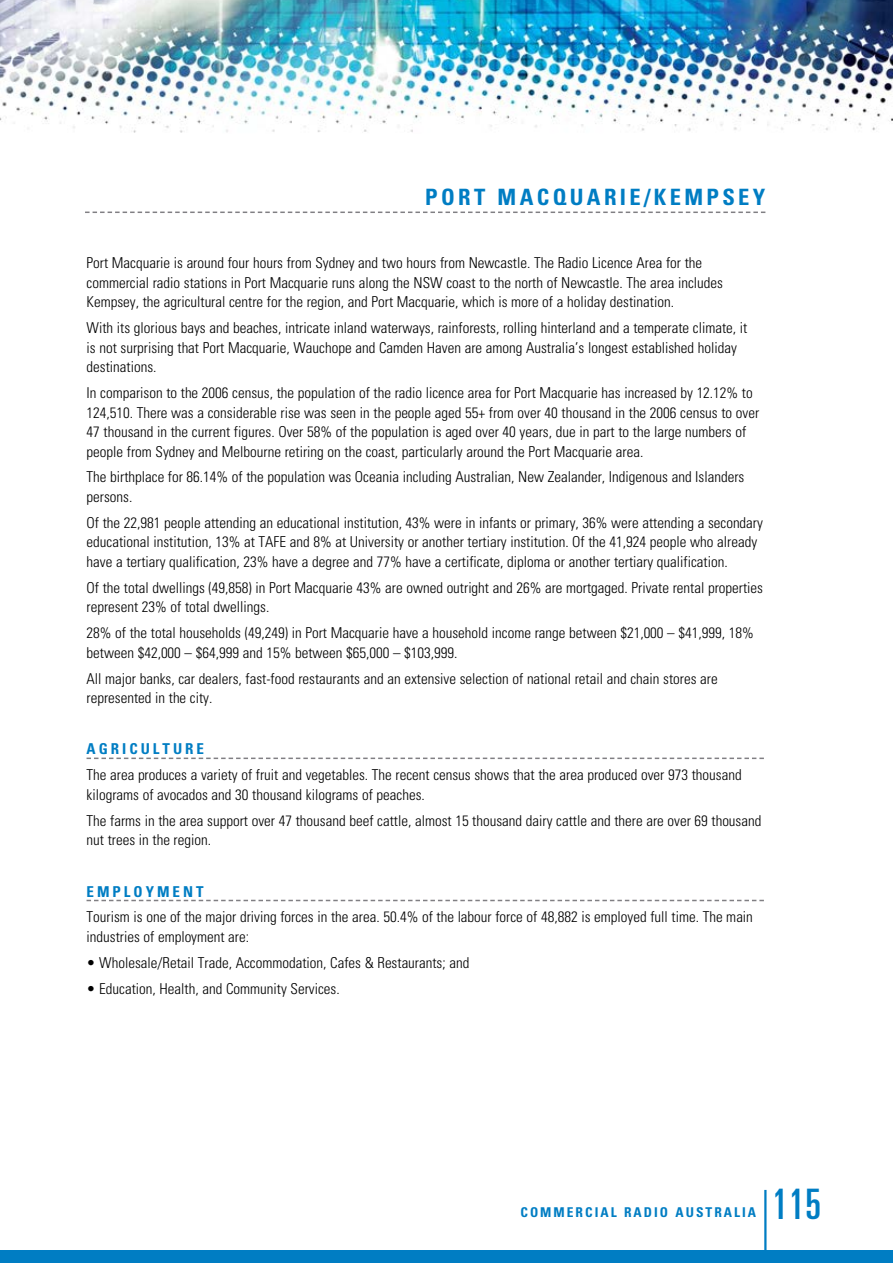
<style>
.page{position:relative;width:893px;height:1263px;background:#fff}
.page>*{position:absolute;margin:0;border:0;box-sizing:border-box;transform-origin:0 0}
.t1{font:ultra-condensed 42px "Univers";color:#007dc3}
.t2{font:700 condensed 22.5px "Univers";letter-spacing:.15em;color:#007dc3}
.t3{font:300 condensed 15px/19.5px "Univers";color:#000}
.t4{font:700 condensed 15px "Univers";letter-spacing:.2em;color:#007dc3}
.t5{font:700 condensed 13.5px "Univers";letter-spacing:.15em;color:#007dc3}
</style>
<div class="page">
<hr style="left:764px;top:1190px;width:2px;height:73px;background:#007dc3">
<div style="left:0;top:1250px;width:893px;height:13px;background:#007dc3"></div>
<img style="left:0;top:0;width:893px;height:133px">
<svg style="left:87px;top:757px;width:677px;height:2px"></svg>
<svg style="left:87px;top:900px;width:677px;height:1px"></svg>
<svg style="left:85px;top:212px;width:680px;height:1px"></svg>
<h2 class="t2" style="left:425px;top:184px;width:32px">PORT</h2>
<h2 class="t2" style="left:498px;top:184px;width:88px">MACQUARIE</h2>
<h2 class="t2" style="left:644px;top:184px;width:27px">/KEM</h2>
<h2 class="t2" style="left:706px;top:184px;width:60px">PSE Y</h2>
<p class="t3" style="left:87px;top:253px;width:638px">Port Macquarie is around four hours from Sydney and two hours from Newcastle. The Radio Licence Area for the commercial radio stations in Port Macquarie runs along the NSW coast to the north of Newcastle. The area includes<br>Kempsey, the agricultural centre for the region, and Port Macquarie, which is more of a holiday destination.</p>
<p class="t3" style="left:87px;top:318px;width:662px">With its glorious bays and beaches, intricate inland waterways, rainforests, rolling hinterland and a temperate climate, it is not surprising that Port Macquarie, Wauchope and Camden Haven are among Australia’s longest established holiday destinations.</p>
<p class="t3" style="left:87px;top:383px;width:674px">I n comparison to the 2006 census, the population of the radio licence area for Port Macquarie has increased by 12.12% to 124,510. There was a considerable rise was seen in the people aged 55+ from over 40 thousand in the 2006 census to over 47 thousand in the current figures. Over 58% of the population is aged over 40 years, due in part to the large numbers of people from Sydney and Melbourne retiring on the coast, particularly around the Port Macquarie area.</p>
<p class="t3" style="left:87px;top:467px;width:659px">The birthplace for 86.14% of the population was Oceania including Australian, New Zealander, I ndigenous and Islanders persons.</p>
<p class="t3" style="left:87px;top:513px;width:678px">Of the 22,981 people attending an educational institution, 43% were in infants or primary, 36% were attending a secondary educational institution, 13% at TAFE and 8% at University or another tertiary institution. Of the 41,924 people who already have a tertiary qualification, 23% have a degree and 77% have a certificate, diploma or another tertiary qualification.</p>
<p class="t3" style="left:87px;top:577px;width:678px">Of the total dwellings (49,858) in Port Macquarie 43% are owned outright and 26% are mortgaged. Private rental properties represent 23% of total dwellings.</p>
<p class="t3" style="left:87px;top:623px;width:669px">28% of the total households (49,249) in Port Macquarie have a household income range between $21,000 – $41,999, 18% between $42,000 – $64,999 and 15% between $65,000 – $103,999.</p>
<p class="t3" style="left:87px;top:668px;width:633px">All major banks, car dealers, fast-food restaurants and an extensive selection of national retail and chain stores are represented in the city.</p>
<p class="t4" style="left:87px;top:740px;width:119px">AG RICULTURE</p>
<p class="t3" style="left:87px;top:765px;width:657px">The area produces a variety of fruit and vegetables. The recent census shows that the area produced over 973 thousand kilograms of avocados and 30 thousand kilograms of peaches.</p>
<p class="t3" style="left:87px;top:810px;width:676px">The farms in the area support over 47 thousand beef cattle, almost 15 thousand dairy cattle and there are over 69 thousand nut trees in the region.</p>
<p class="t4" style="left:87px;top:882px;width:119px">EMPLOY MENT</p>
<p class="t3" style="left:87px;top:907px;width:668px">Tourism is one of the major driving forces in the area. 50.4% of the labour force of 48,882 is employed full time. The main industries of employment are:</p>
<p class="t3" style="left:87px;top:952px;width:384px">• Wholesale/Retail Trade, Accommodation, Cafes &amp; Restaurants; and</p>
<p class="t3" style="left:87px;top:978px;width:255px">• Education, Health, and Community Services.</p>
<p class="t5" style="left:520px;top:1204px;width:237px">COMMERCIAL RADIO AUSTRALIA</p>
<h1 class="t1" style="left:772px;top:1180px;width:50px">115</h1>
</div>
